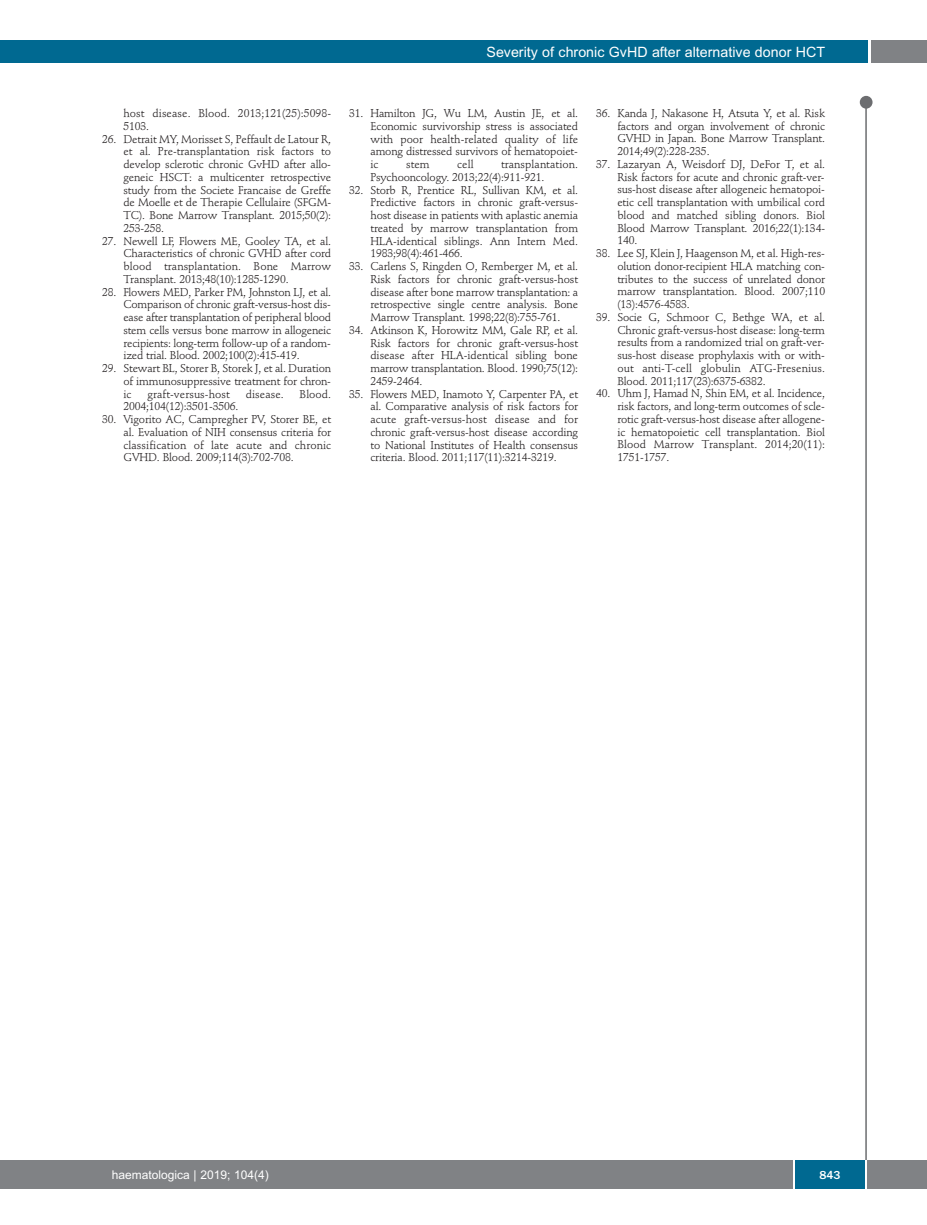
<style>
.page{position:relative;width:927px;height:1225px;background:#fff}
.page>*{position:absolute;margin:0;border:0;box-sizing:border-box;transform-origin:0 0}
.t1{font:14.25px "Arial";color:#fff}
.t2{font:12px "Arial";color:#fff}
.t3{font:500 12px "Franklin Gothic";color:#fff}
.t4{font:11.25px/12.8px "Stempel Schneidler";letter-spacing:-.015em;color:#231f20;text-align:justify}
.t5{font:11.25px/12.8px "Stempel Schneidler";letter-spacing:.005em;color:#231f20}
</style>
<div class="page">
<div style="left:860px;top:96px;width:12px;height:13px;background:#6c6d70;border-radius:50%"></div>
<hr style="left:865px;top:98px;width:2px;height:1062px;background:#6c6d70">
<div style="left:871px;top:40px;width:56px;height:22px;background:#808285"></div>
<div style="left:18px;top:40px;width:849px;height:22px;background:#006991"></div>
<div style="left:17px;top:1160px;width:910px;height:28px;background:#808285"></div>
<div style="left:795px;top:1160px;width:70px;height:28px;background:#006991"></div>
<hr style="left:793px;top:1160px;width:2px;height:28px;background:#fff">
<hr style="left:865px;top:1160px;width:2px;height:28px;background:#fff">
<div style="left:0;top:40px;width:19px;height:22px;background:#006991"></div>
<div style="left:0;top:1160px;width:18px;height:28px;background:#808285"></div>
<p class="t1" style="left:486px;top:44px;width:340px">Severity of chronic GvHD after alternative donor HCT</p>
<p class="t5" style="left:123px;top:108px;width:209px">host disease. Blood. 2013;121(25):5098-<br>5103.</p>
<p class="t4" style="left:123px;top:133px;width:209px;text-indent:-21px">26. Detrait MY, Morisset S, Peffault de Latour R, et al. Pre-transplantation risk factors to develop sclerotic chronic GvHD after allo&shy;geneic HSCT: a multicenter retrospective study from the Societe Francaise de Greffe de Moelle et de Therapie Cellulaire (SFGM-TC). Bone Marrow Transplant. 2015;50(2):<br>253-258.</p>
<p class="t4" style="left:123px;top:235px;width:209px;text-indent:-21px">27. Newell LF, Flowers ME, Gooley TA, et al.<br>Characteristics of chronic GVHD after cord blood transplantation. Bone Marrow Transplant. 2013;48(10):1285-1290.</p>
<p class="t4" style="left:123px;top:286px;width:209px;text-indent:-21px">28. Flowers MED, Parker PM, Johnston LJ, et al.<br>Comparison of chronic graft-versus-host dis&shy;ease after transplantation of peripheral blood stem cells versus bone marrow in allogeneic recipients: long-term follow-up of a random&shy;ized trial. Blood. 2002;100(2):415-419.</p>
<p class="t4" style="left:123px;top:363px;width:209px;text-indent:-21px">29. Stewart BL, Storer B, Storek J, et al. Duration of immunosuppressive treatment for chron&shy;ic</p>
<p class="t5" style="left:147px;top:388px;width:84px">graft-versus-host</p>
<p class="t5" style="left:246px;top:388px;width:40px">disease.</p>
<p class="t4" style="left:300px;top:388px;width:33px">Blood.</p>
<p class="t4" style="left:123px;top:401px;width:116px">2004;104(12):3501-3506.</p>
<p class="t4" style="left:123px;top:414px;width:209px;text-indent:-21px">30. Vigorito AC, Campregher PV, Storer BE, et al. Evaluation of NIH consensus criteria for classification of late acute and chronic GVHD. Blood. 2009;114(3):702-708.</p>
<p class="t4" style="left:370px;top:108px;width:209px;text-indent:-21px">31. Hamilton JG, Wu LM, Austin JE, et al.<br>Economic survivorship stress is associated with poor health-related quality of life among distressed survivors of hematopoiet&shy;ic</p>
<p class="t4" style="left:370px;top:159px;width:209px;text-indent:131px">transplantation.<br>Psychooncology. 2013;22(4):911-921.</p>
<p class="t4" style="left:370px;top:184px;width:209px;text-indent:-21px">32. Storb R, Prentice RL, Sullivan KM, et al.<br>Predictive factors in chronic graft-versus&shy;host disease in patients with aplastic anemia treated by marrow transplantation from HLA-identical siblings. Ann Intern Med.<br>1983;98(4):461-466.</p>
<p class="t4" style="left:370px;top:261px;width:209px;text-indent:-21px">33. Carlens S, Ringden O, Remberger M, et al.<br>Risk factors for chronic graft-versus-host disease after bone marrow transplantation: a retrospective single centre analysis. Bone Marrow Transplant. 1998;22(8):755-761.</p>
<p class="t4" style="left:370px;top:325px;width:209px;text-indent:-21px">34. Atkinson K, Horowitz MM, Gale RP, et al.<br>Risk factors for chronic graft-versus-host disease after HLA-identical sibling bone marrow transplantation. Blood. 1990;75(12):<br>2459-2464.</p>
<p class="t4" style="left:370px;top:388px;width:209px;text-indent:-21px">35. Flowers MED, Inamoto Y, Carpenter PA, et al. Comparative analysis of risk factors for acute graft-versus-host disease and for chronic graft-versus-host disease according to National Institutes of Health consensus criteria. Blood. 2011;117(11):3214-3219.</p>
<p class="t4" style="left:406px;top:159px;width:25px">stem</p>
<p class="t4" style="left:457px;top:159px;width:18px">cell</p>
<p class="t4" style="left:617px;top:108px;width:209px;text-indent:-21px">36. Kanda J, Nakasone H, Atsuta Y, et al. Risk factors and organ involvement of chronic GVHD in Japan. Bone Marrow Transplant.<br>2014;49(2):228-235.</p>
<p class="t4" style="left:617px;top:159px;width:209px;text-indent:-21px">37. Lazaryan A, Weisdorf DJ, DeFor T, et al.<br>Risk factors for acute and chronic graft-ver&shy;sus-host disease after allogeneic hematopoi&shy;etic cell transplantation with umbilical cord blood and matched sibling donors. Biol Blood Marrow Transplant. 2016;22(1):134- 140.</p>
<p class="t4" style="left:617px;top:248px;width:209px;text-indent:-21px">38. Lee SJ, Klein J, Haagenson M, et al. High-res&shy;olution donor-recipient HLA matching con&shy;tributes to the success of unrelated donor marrow transplantation. Blood. 2007;110 (13):4576-4583.</p>
<p class="t4" style="left:617px;top:312px;width:209px;text-indent:-21px">39. Socie G, Schmoor C, Bethge WA, et al.<br>Chronic graft-versus-host disease: long-term results from a randomized trial on graft-ver&shy;sus-host disease prophylaxis with or with&shy;out anti-T-cell globulin ATG-Fresenius.<br>Blood. 2011;117(23):6375-6382.</p>
<p class="t4" style="left:617px;top:388px;width:209px;text-indent:-21px">40. Uhm J, Hamad N, Shin EM, et al. Incidence, risk factors, and long-term outcomes of scle&shy;rotic graft-versus-host disease after allogene&shy;ic hematopoietic cell transplantation. Biol Blood Marrow Transplant. 2014;20(11):<br>1751-1757.</p>
<p class="t2" style="left:112px;top:1167px;width:158px">haematologica | 2019; 104(4)</p>
<p class="t3" style="left:819px;top:1167px;width:23px">843</p>
</div>
